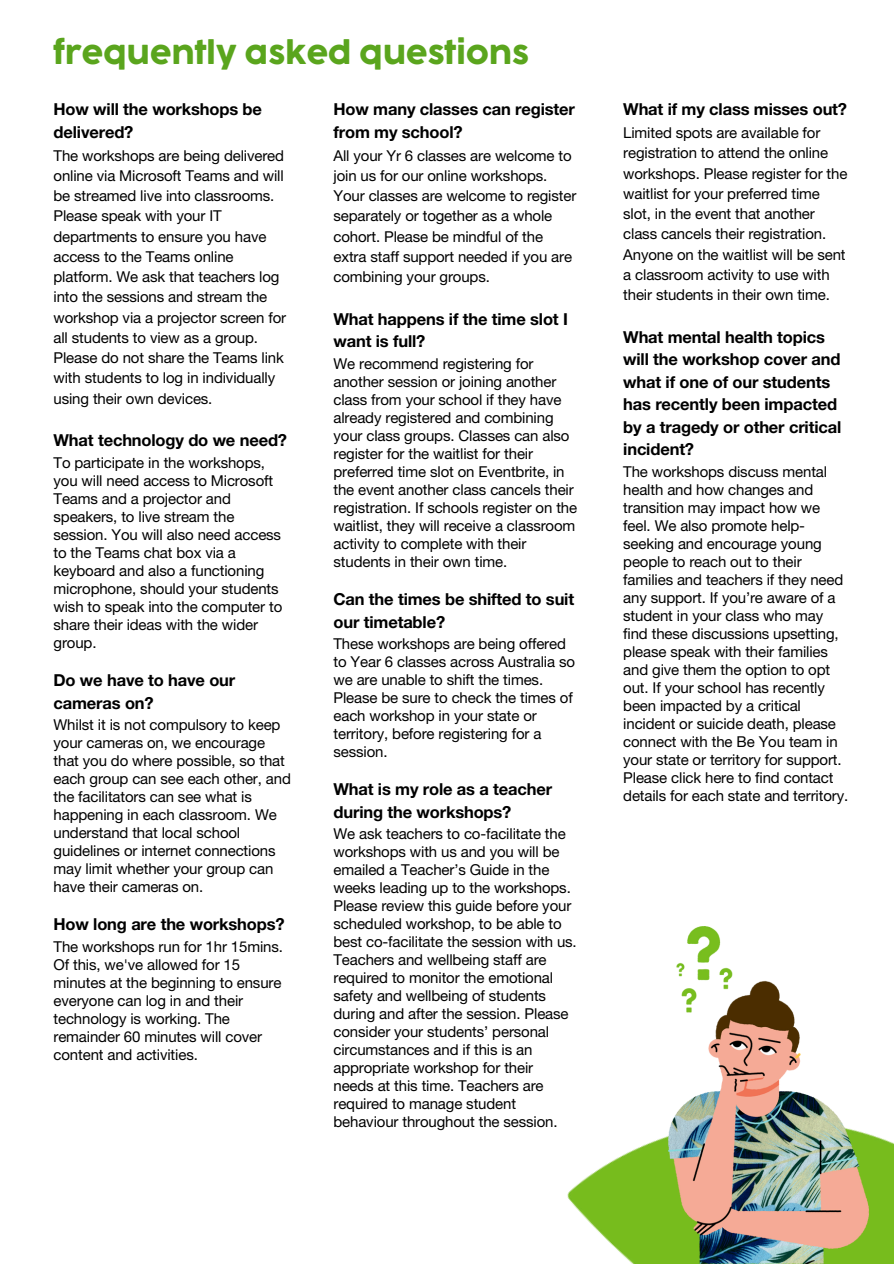
<style>
.page{position:relative;width:894px;height:1264px;background:#fff}
.page>*{position:absolute;margin:0;border:0;box-sizing:border-box;transform-origin:0 0}
.t1{font:30px "Cocogoose Pro";color:#5aa51d}
.t2{font:700 16.5px/22.5px "Helvetica Neue LT Std";letter-spacing:-.01em;color:#000}
.t3{font:15px/18px "Helvetica Neue LT Std";letter-spacing:-.01em;color:#000}
</style>
<div class="page">
<img style="left:567px;top:1134px;width:326px;height:129px">
<img style="left:668px;top:926px;width:200px;height:337px">
<h1 class="t1" style="left:53px;top:39px;width:477px">frequently asked questions</h1>
<p class="t2" style="left:53px;top:101px;width:210px">How will the workshops be delivered?</p>
<p class="t3" style="left:53px;top:147px;width:234px;line-height:20.2px">The workshops are being delivered online via Microsoft Teams and will be streamed live into classrooms.<br>Please speak with your IT departments to ensure you have access to the Teams online platform. We ask that teachers log into the sessions and stream the workshop via a projector screen for all students to view as a group.<br>Please do not share the Teams link with students to log in individually using their own devices.</p>
<p class="t2" style="left:53px;top:431px;width:235px">What technology do we need?</p>
<p class="t3" style="left:53px;top:455px;width:230px">To participate in the workshops, you will need access to Microsoft<br>Teams and a projector and speakers, to live stream the session. You will also need access to the Teams chat box via a keyboard and also a functioning microphone, should your students wish to speak into the computer to share their ideas with the wider group.</p>
<p class="t2" style="left:53px;top:671px;width:183px">Do we have to have our cameras on?</p>
<p class="t3" style="left:53px;top:717px;width:239px">Whilst it is not compulsory to keep your cameras on, we encourage that you do where possible, so that each group can see each other, and the facilitators can see what is happening in each classroom. We understand that local school guidelines or internet connections may limit whether your group can have their cameras on.</p>
<p class="t2" style="left:53px;top:915px;width:232px">How long are the workshops?</p>
<p class="t3" style="left:53px;top:939px;width:231px">The workshops run for 1hr 15mins.<br>Of this, we've allowed for 15 minutes at the beginning to ensure everyone can log in and their technology is working. The remainder 60 minutes will cover content and activities.</p>
<p class="t2" style="left:333px;top:101px;width:243px">How many classes can register from my school?</p>
<p class="t3" style="left:333px;top:147px;width:244px;line-height:20.2px">All your Yr 6 classes are welcome to join us for our online workshops.<br>Your classes are welcome to register separately or together as a whole cohort. Please be mindful of the extra staff support needed if you are combining your groups.</p>
<p class="t2" style="left:333px;top:310px;width:236px">What happens if the time slot I want is full?</p>
<p class="t3" style="left:333px;top:356px;width:245px">We recommend registering for another session or joining another class from your school if they have already registered and combining your class groups. Classes can also register for the waitlist for their preferred time slot on Eventbrite, in the event another class cancels their registration. If schools register on the waitlist, they will receive a classroom activity to complete with their students in their own time.</p>
<p class="t2" style="left:333px;top:590px;width:242px">Can the times be shifted to suit our timetable?</p>
<p class="t3" style="left:333px;top:636px;width:243px">These workshops are being offered to Year 6 classes across Australia so we are unable to shift the times.<br>Please be sure to check the times of each workshop in your state or territory, before registering for a session.</p>
<p class="t2" style="left:333px;top:780px;width:220px">What is my role as a teacher during the workshops?</p>
<p class="t3" style="left:333px;top:827px;width:245px">We ask teachers to co-facilitate the workshops with us and you will be emailed a Teacher’s Guide in the weeks leading up to the workshops.<br>Please review this guide before your scheduled workshop, to be able to best co-facilitate the session with us.<br>Teachers and wellbeing staff are required to monitor the emotional safety and wellbeing of students during and after the session. Please consider your students’ personal circumstances and if this is an appropriate workshop for their needs at this time. Teachers are required to manage student behaviour throughout the session.</p>
<p class="t2" style="left:623px;top:101px;width:225px">What if my class misses out?</p>
<p class="t3" style="left:623px;top:125px;width:226px;line-height:20.2px">Limited spots are available for registration to attend the online workshops. Please register for the waitlist for your preferred time slot, in the event that another class cancels their registration.<br>Anyone on the waitlist will be sent a classroom activity to use with their students in their own time.</p>
<p class="t2" style="left:623px;top:328px;width:219px">What mental health topics will the workshop cover and what if one of our students has recently been impacted by a tragedy or other critical incident?</p>
<p class="t3" style="left:623px;top:464px;width:226px">The workshops discuss mental health and how changes and transition may impact how we feel. We also promote help&shy;seeking and encourage young people to reach out to their families and teachers if they need any support. If you’re aware of a student in your class who may find these discussions upsetting, please speak with their families and give them the option to opt out. If your school has recently been impacted by a critical incident or suicide death, please connect with the Be You team in your state or territory for support.<br>Please click here to find contact details for each state and territory.</p>
</div>
